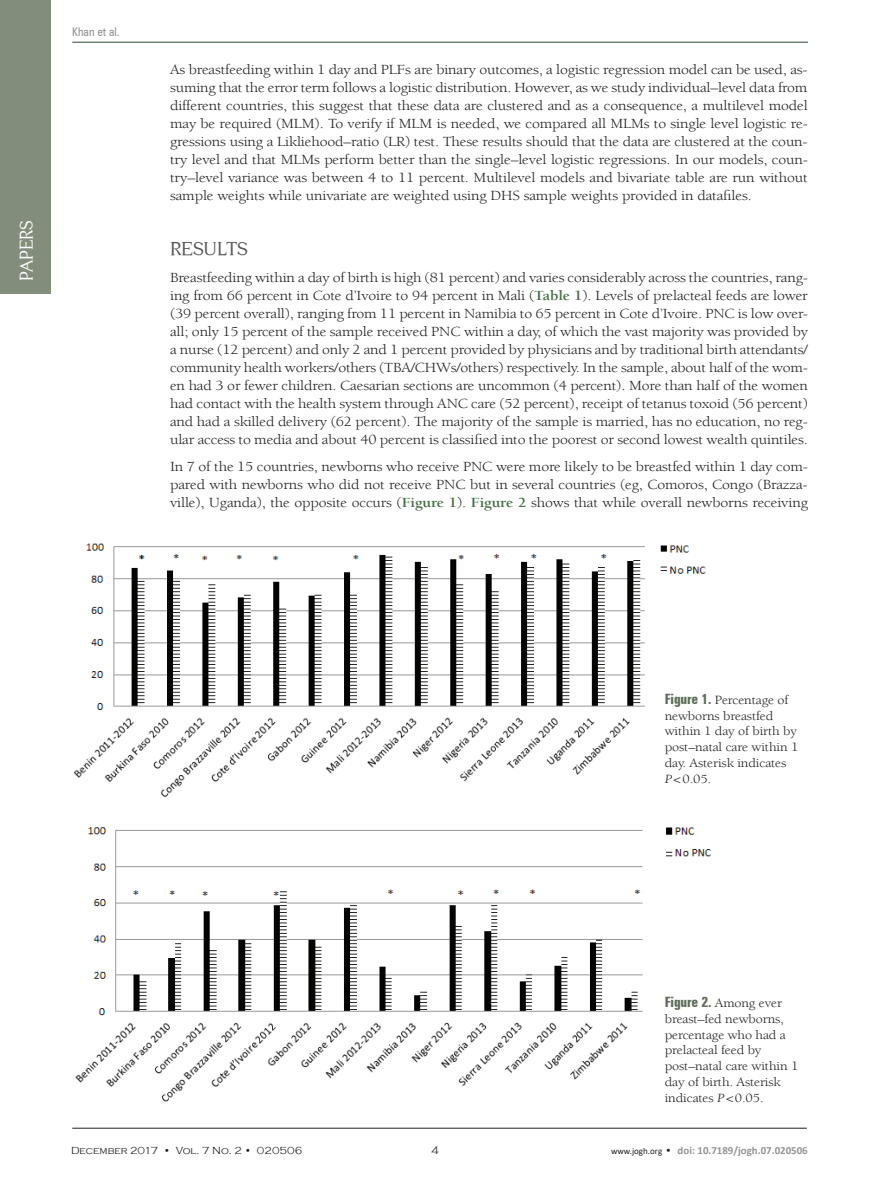
<style>
.page{position:relative;width:893px;height:1191px;background:#fff}
.page>*{position:absolute;margin:0;border:0;box-sizing:border-box;transform-origin:0 0}
.t1{font:18.6px "Centabel";letter-spacing:-.01em;color:#57585a;scale:1.11 1}
.t2{font:18px "Centabel";color:#fff}
.t3{font:14.25px/18px "Berkeley Std";letter-spacing:-.01em;color:#231f20;text-align:justify;scale:1.11 1}
.t4{font:12.9px/15.8px "Berkeley Std";letter-spacing:-.01em;color:#231f20;scale:1.11 1}
.t5{font:condensed 12px "Zurich BT";color:#939598}
.t6{font:700 10.95px "Calibri";color:#939598}
.t7{font:300 10.95px "Copperplate Gothic";color:#231f20}
.t8{font:300 10.5px "Copperplate Gothic";color:#231f20}
.s1{font-weight:700;color:#477045}
.s2{font-family:"Zurich BT";font-weight:700;font-stretch:extra-condensed;font-size:14.25px;color:#5f6f5b}
.s3{font-style:italic}
.s4{font-weight:400;font-size:9px;color:#231f20}
.s5{font-family:"Copperplate Gothic";font-weight:300;color:#231f20}
</style>
<div class="page">
<hr style="left:72px;top:1128px;width:735px;height:1px;background:#231f20">
<hr style="left:72px;top:42px;width:736px;height:1px;background:#244d32">
<div style="left:0;top:0;width:51px;height:293px;background:#838d7c"></div>
<img style="left:73px;top:543px;width:572px;height:254px">
<img style="left:75px;top:827px;width:568px;height:275px">
<img style="left:660px;top:545px;width:46px;height:29px">
<img style="left:666px;top:827px;width:45px;height:29px">
<p class="t5" style="left:72px;top:25px;width:49px">Khan et al.</p>
<p class="t2" style="left:13px;top:281px;width:103px;rotate:-90deg">VIEWPOINTS</p>
<p class="t2" style="left:16px;top:281px;width:63px;rotate:-90deg">PAPERS</p>
<p class="t3" style="left:170px;top:61px;width:576px">As breastfeeding within 1 day and PLFs are binary outcomes, a logistic regression model can be used, as&shy;suming that the error term follows a logistic distribution. However, as we study individual–level data from different countries, this suggest that these data are clustered and as a consequence, a multilevel model may be required (MLM). To verify if MLM is needed, we compared all MLMs to single level logistic re&shy;gressions using a Likliehood–ratio (LR) test. These results should that the data are clustered at the coun&shy;try level and that MLMs perform better than the single–level logistic regressions. In our models, coun&shy;try–level variance was between 4 to 11 percent. Multilevel models and bivariate table are run without sample weights while univariate are weighted using DHS sample weights provided in datafiles.</p>
<h1 class="t1" style="left:170px;top:238px;width:72px">RESULTS</h1>
<p class="t3" style="left:170px;top:269px;width:576px">Breastfeeding within a day of birth is high (81 percent) and varies considerably across the countries, rang&shy;ing from 66 percent in Cote d’Ivoire to 94 percent in Mali (<span class="s1">Table 1</span>). Levels of prelacteal feeds are lower (39 percent overall), ranging from 11 percent in Namibia to 65 percent in Cote d’Ivoire. PNC is low over&shy;all; only 15 percent of the sample received PNC within a day, of which the vast majority was provided by a nurse (12 percent) and only 2 and 1 percent provided by physicians and by traditional birth attendants/ community health workers/others (TBA/CHWs/others) respectively. In the sample, about half of the wom&shy;en had 3 or fewer children. Caesarian sections are uncommon (4 percent). More than half of the women had contact with the health system through ANC care (52 percent), receipt of tetanus toxoid (56 percent) and had a skilled delivery (62 percent). The majority of the sample is married, has no education, no reg&shy;ular access to media and about 40 percent is classified into the poorest or second lowest wealth quintiles.</p>
<p class="t3" style="left:170px;top:457px;width:576px">In 7 of the 15 countries, newborns who receive PNC were more likely to be breastfed within 1 day com&shy;pared with newborns who did not receive PNC but in several countries (eg, Comoros, Congo (Brazza&shy;ville), Uganda), the opposite occurs (<span class="s1">Figure 1</span>). <span class="s1">Figure 2</span> shows that while overall newborns receiving</p>
<p class="t4" style="left:665px;top:692px;width:122px"><span class="s2">Figure 1.</span> Percentage of newborns breastfed within 1 day of birth by post–natal care within 1 day. Asterisk indicates<br><span class="s3">P</span>&lt;0.05.</p>
<p class="t4" style="left:665px;top:995px;width:122px"><span class="s2">Figure 2.</span> Among ever breast–fed newborns, percentage who had a prelacteal feed by post–natal care within 1 day of birth. Asterisk indicates <span class="s3">P</span>&lt;0.05.</p>
<p class="t8" style="left:71px;top:1144px;width:233px">December 2017 • Vol. 7 No. 2 • 020506</p>
<p class="t7" style="left:431px;top:1144px;width:9px">4</p>
<p class="t6" style="left:611px;top:1142px;width:198px"><span class="s4">www.jogh.org</span> <span class="s5">•</span> doi: 10.7189/jogh.07.020506</p>
</div>
